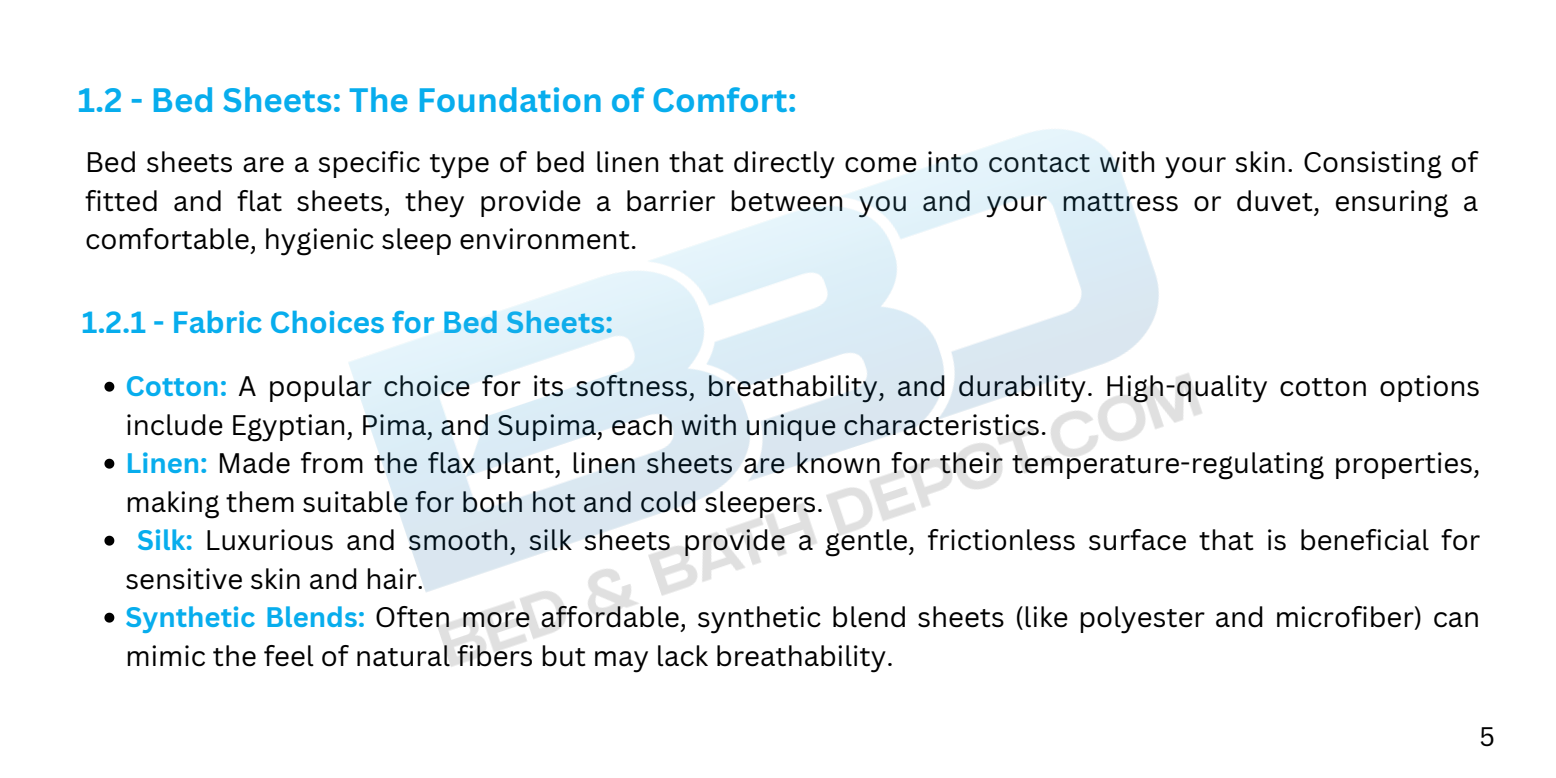
<style>
.page{position:relative;width:1556px;height:778px;background:#fff}
.page>*{position:absolute;margin:0;border:0;box-sizing:border-box;transform-origin:0 0}
.t1{font:700 33px "Canva Sans";color:#07aded}
.t2{font:700 29.76px "Canva Sans";color:#07aded}
.t3{font:27.51px/38.5px "Canva Sans";color:#000;text-align:justify}
.t4{font:26.1px "Canva Sans";color:#000}
.s1{font-weight:700;color:#07aded}
</style>
<div class="page">
<svg style="left:104px;top:382px;width:10px;height:9px"></svg>
<svg style="left:104px;top:459px;width:10px;height:9px"></svg>
<svg style="left:104px;top:535px;width:10px;height:10px"></svg>
<svg style="left:104px;top:612px;width:10px;height:10px"></svg>
<img style="left:348px;top:129px;width:855px;height:538px">
<p class="t1" style="left:78px;top:76px;width:720px">1.2 - Bed Sheets: The Foundation of Comfort:</p>
<p class="t3" style="left:85px;top:142px;width:1394px">Bed sheets are a specific type of bed linen that directly come into contact with your skin. Consisting of fitted and flat sheets, they provide a barrier between you and your mattress or duvet, ensuring a comfortable, hygienic sleep environment.</p>
<p class="t2" style="left:82px;top:301px;width:533px">1.2.1 - Fabric Choices for Bed Sheets:</p>
<p class="t3" style="left:126px;top:366px;width:1356px"><span class="s1">Cotton:</span> A popular choice for its softness, breathability, and durability. High-quality cotton options</p>
<p class="t3" style="left:126px;top:405px;width:923px">include Egyptian, Pima, and Supima, each with unique characteristics.</p>
<p class="t3" style="left:126px;top:443px;width:1356px"><span class="s1">Linen:</span> Made from the flax plant, linen sheets are known for their temperature-regulating properties,</p>
<p class="t3" style="left:126px;top:482px;width:699px">making them suitable for both hot and cold sleepers.</p>
<p class="t3" style="left:137px;top:520px;width:1344px"><span class="s1">Silk:</span> Luxurious and smooth, silk sheets provide a gentle, frictionless surface that is beneficial for</p>
<p class="t3" style="left:126px;top:559px;width:300px">sensitive skin and hair.</p>
<p class="t3" style="left:126px;top:597px;width:1356px"><span class="s1">Synthetic Blends:</span> Often more affordable, synthetic blend sheets (like polyester and microfiber) can</p>
<p class="t3" style="left:126px;top:636px;width:769px">mimic the feel of natural fibers but may lack breathability.</p>
<p class="t4" style="left:1479px;top:717px;width:17px">5</p>
</div>
